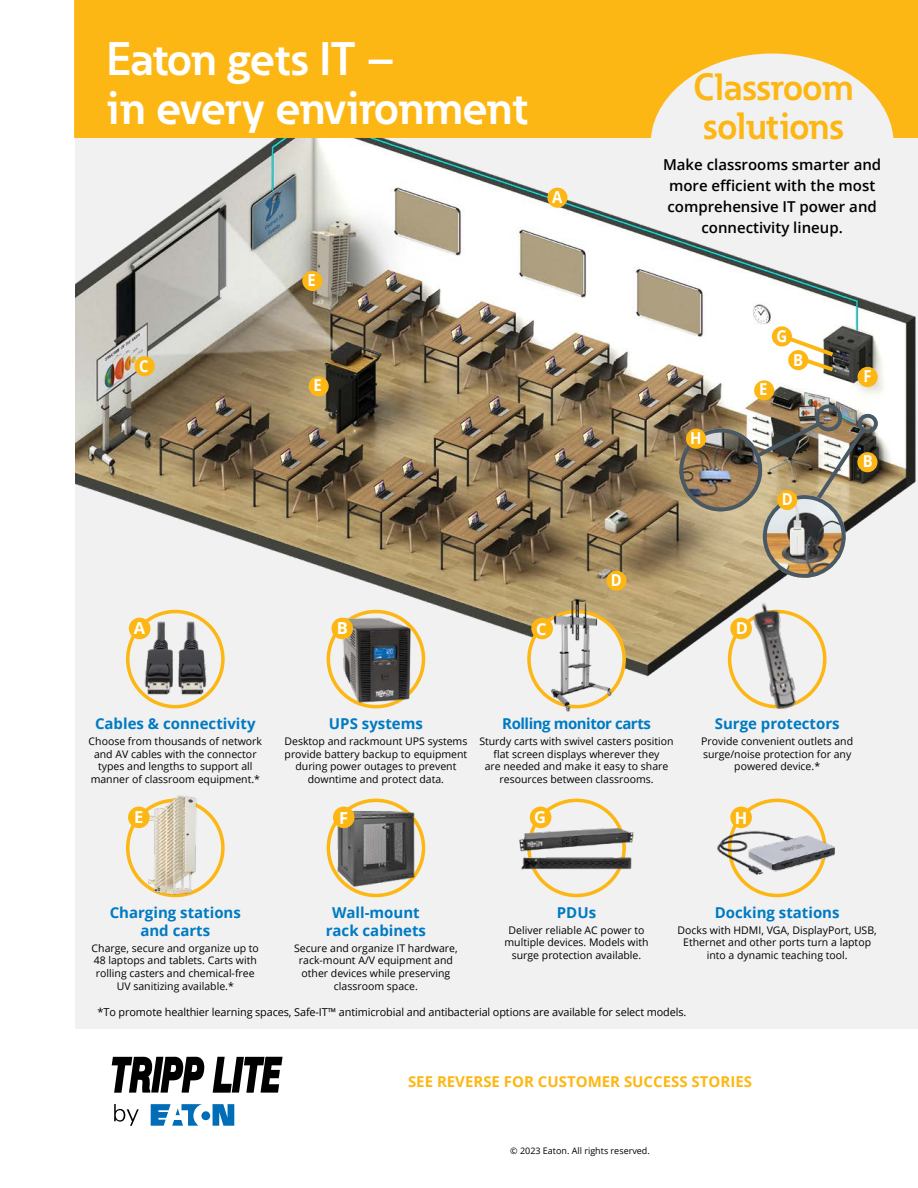
<style>
.page{position:relative;width:918px;height:1188px;background:#fff}
.page>*{position:absolute;margin:0;border:0;box-sizing:border-box;transform-origin:0 0}
.t1{font:700 46.5px/49.5px "Eaton";letter-spacing:-.01em;color:#fff}
.t2{font:700 37.5px/39px "Eaton";letter-spacing:-.01em;color:#fdb714}
.t3{font:700 16.5px "Open Sans";color:#fff;scale:.9 1}
.t4{font:700 16.5px "Open Sans";color:#fff}
.t5{font:700 15px/18px "Open Sans";color:#007ac2;text-align:center}
.t6{font:600 15px/21px "Open Sans";color:#000;text-align:center}
.t7{font:700 15px "Open Sans";color:#fdb714}
.t8{font:700 15px "Open Sans";letter-spacing:-.03em;color:#007ac2}
.t9{font:10.8px "Open Sans";letter-spacing:-.01em;color:#000}
.t10{font:10.5px/12.6px "Open Sans";color:#000;text-align:center}
.t11{font:9px "Open Sans";color:#000}
</style>
<div class="page">
<div style="left:75px;top:0;width:843px;height:1028px;background:#f1f1f2"></div>
<img style="left:75px;top:138px;width:841px;height:549px">
<div style="left:302px;top:271px;width:20px;height:20px;background:#fdb714;border-radius:50%"></div>
<div style="left:857px;top:452px;width:20px;height:20px;background:#fdb714;border-radius:50%"></div>
<div style="left:126px;top:610px;width:99px;height:98px;border:4px solid #fdb714;border-radius:50%"></div>
<div style="left:327px;top:610px;width:98px;height:98px;border:4px solid #fdb714;border-radius:50%"></div>
<div style="left:529px;top:612px;width:95px;height:95px;background:#f1f1f2;border-radius:50%"></div>
<div style="left:527px;top:610px;width:99px;height:98px;border:4px solid #fdb714;border-radius:50%"></div>
<div style="left:728px;top:610px;width:99px;height:98px;border:4px solid #fdb714;border-radius:50%"></div>
<img style="left:549px;top:595px;width:66px;height:117px">
<img style="left:340px;top:616px;width:72px;height:87px">
<div style="left:331px;top:618px;width:22px;height:21px;background:#fdb714;border-radius:50%"></div>
<div style="left:129px;top:618px;width:21px;height:21px;background:#fdb714;border-radius:50%"></div>
<img style="left:142px;top:619px;width:67px;height:79px">
<div style="left:126px;top:799px;width:99px;height:98px;border:4px solid #fdb714;border-radius:50%"></div>
<div style="left:327px;top:799px;width:98px;height:98px;border:4px solid #fdb714;border-radius:50%"></div>
<div style="left:527px;top:799px;width:99px;height:98px;border:4px solid #fdb714;border-radius:50%"></div>
<div style="left:728px;top:799px;width:99px;height:98px;border:4px solid #fdb714;border-radius:50%"></div>
<img style="left:332px;top:803px;width:88px;height:87px">
<img style="left:138px;top:795px;width:73px;height:101px">
<div style="left:333px;top:807px;width:22px;height:21px;background:#fdb714;border-radius:50%"></div>
<div style="left:128px;top:807px;width:22px;height:21px;background:#fdb714;border-radius:50%"></div>
<img style="left:717px;top:830px;width:117px;height:45px">
<div style="left:730px;top:807px;width:22px;height:21px;background:#fdb714;border-radius:50%"></div>
<div style="left:135px;top:356px;width:20px;height:20px;background:#fdb714;border-radius:50%"></div>
<div style="left:530px;top:807px;width:21px;height:21px;background:#fdb714;border-radius:50%"></div>
<div style="left:309px;top:376px;width:20px;height:20px;background:#fdb714;border-radius:50%"></div>
<div style="left:754px;top:380px;width:20px;height:20px;background:#fdb714;border-radius:50%"></div>
<div style="left:606px;top:571px;width:21px;height:20px;background:#fdb714;border-radius:50%"></div>
<div style="left:815px;top:404px;width:27px;height:27px;border:4px solid #485865;border-radius:50%"></div>
<div style="left:858px;top:414px;width:20px;height:19px;border:4px solid #485865;border-radius:50%"></div>
<img style="left:753px;top:420px;width:115px;height:84px">
<div style="left:531px;top:618px;width:22px;height:21px;background:#fdb714;border-radius:50%"></div>
<svg style="left:730px;top:618px;width:22px;height:21px"></svg>
<div style="left:858px;top:367px;width:20px;height:20px;background:#fdb714;border-radius:50%"></div>
<div style="left:547px;top:188px;width:21px;height:20px;background:#fdb714;border-radius:50%"></div>
<img style="left:679px;top:429px;width:83px;height:82px;border-radius:41px">
<div style="left:679px;top:429px;width:83px;height:82px;border:4px solid #485865;border-radius:50%"></div>
<div style="left:686px;top:429px;width:20px;height:20px;background:#fdb714;border-radius:50%"></div>
<img style="left:763px;top:495px;width:83px;height:83px;border-radius:41px">
<div style="left:763px;top:495px;width:83px;height:83px;border:4px solid #485865;border-radius:50%"></div>
<div style="left:777px;top:490px;width:20px;height:20px;background:#fdb714;border-radius:50%"></div>
<div style="left:772px;top:326px;width:20px;height:21px;background:#fdb714;border-radius:50%"></div>
<svg style="left:783px;top:333px;width:55px;height:41px"></svg>
<img style="left:734px;top:599px;width:80px;height:110px">
<img style="left:521px;top:857px;width:111px;height:20px">
<img style="left:519px;top:823px;width:115px;height:34px">
<svg style="left:151px;top:1104px;width:83px;height:22px"></svg>
<svg style="left:114px;top:1104px;width:25px;height:22px"></svg>
<svg style="left:112px;top:1057px;width:93px;height:36px"></svg>
<svg style="left:213px;top:1057px;width:70px;height:36px"></svg>
<svg style="left:74px;top:0;width:844px;height:138px;background:#fbbe32"></svg>
<p class="t1" style="left:107px;top:33px;width:422px">Eaton gets IT –<br>in every environment</p>
<p class="t3" style="left:552px;top:185px;width:13px">A</p>
<p class="t3" style="left:307px;top:268px;width:11px">E</p>
<p class="t2" style="left:694px;top:67px;width:162px">Classroom solutions</p>
<p class="t6" style="left:663px;top:154px;width:220px">Make classrooms smarter and more efficient with the most comprehensive IT power and connectivity lineup.</p>
<p class="t3" style="left:776px;top:325px;width:13px">G</p>
<p class="t3" style="left:139px;top:354px;width:12px">C</p>
<p class="t3" style="left:314px;top:374px;width:11px">E</p>
<p class="t3" style="left:759px;top:378px;width:11px">E</p>
<p class="t3" style="left:690px;top:426px;width:14px">H</p>
<p class="t3" style="left:793px;top:348px;width:13px">B</p>
<p class="t3" style="left:782px;top:487px;width:14px">D</p>
<p class="t4" style="left:134px;top:616px;width:13px">A</p>
<p class="t4" style="left:337px;top:616px;width:13px">B</p>
<p class="t3" style="left:611px;top:568px;width:14px">D</p>
<p class="t4" style="left:536px;top:617px;width:12px">C</p>
<p class="t4" style="left:736px;top:616px;width:14px">D</p>
<p class="t3" style="left:864px;top:364px;width:11px">F</p>
<p class="t3" style="left:863px;top:449px;width:13px">B</p>
<p class="t5" style="left:95px;top:715px;width:162px">Cables &amp; connectivity</p>
<p class="t10" style="left:89px;top:735px;width:175px">Choose from thousands of network and AV cables with the connector types and lengths to support all manner of classroom equipment.*</p>
<p class="t5" style="left:329px;top:715px;width:95px">UPS systems</p>
<p class="t10" style="left:284px;top:735px;width:184px">Desktop and rackmount UPS systems provide battery backup to equipment during power outages to prevent downtime and protect data.</p>
<p class="t8" style="left:502px;top:713px;width:150px">Rolling monitor carts</p>
<p class="t10" style="left:479px;top:735px;width:196px">Sturdy carts with swivel casters position flat screen displays wherever they<br>are needed and make it easy to share resources between classrooms.</p>
<p class="t5" style="left:715px;top:715px;width:126px">Surge protectors</p>
<p class="t10" style="left:701px;top:735px;width:153px">Provide convenient outlets and surge/noise protection for any powered device.*</p>
<p class="t4" style="left:134px;top:806px;width:11px">E</p>
<p class="t4" style="left:339px;top:806px;width:11px">F</p>
<p class="t4" style="left:735px;top:806px;width:14px">H</p>
<p class="t4" style="left:534px;top:806px;width:13px">G</p>
<p class="t5" style="left:110px;top:903px;width:133px">Charging stations and carts</p>
<p class="t10" style="left:92px;top:941px;width:169px">Charge, secure and organize up to<br>48 laptops and tablets. Carts with rolling casters and chemical-free<br>UV sanitizing available.*</p>
<p class="t5" style="left:326px;top:903px;width:102px">Wall-mount rack cabinets</p>
<p class="t10" style="left:294px;top:941px;width:165px">Secure and organize IT hardware, rack-mount A/V equipment and other devices while preserving classroom space.</p>
<p class="t5" style="left:557px;top:903px;width:41px">PDUs</p>
<p class="t10" style="left:505px;top:923px;width:146px">Deliver reliable AC power to multiple devices. Models with surge protection available.</p>
<p class="t5" style="left:715px;top:903px;width:126px">Docking stations</p>
<p class="t10" style="left:678px;top:923px;width:201px">Docks with HDMI, VGA, DisplayPort, USB,<br>Ethernet and other ports turn a laptop into a dynamic teaching tool.</p>
<p class="t9" style="left:98px;top:1005px;width:590px">*To promote healthier learning spaces, Safe-IT™ antimicrobial and antibacterial options are available for select models.</p>
<p class="t7" style="left:408px;top:1071px;width:345px">SEE REVERSE FOR CUSTOMER SUCCESS STORIES</p>
<p class="t11" style="left:510px;top:1145px;width:141px">© 2023 Eaton. All rights reserved.</p>
</div>
